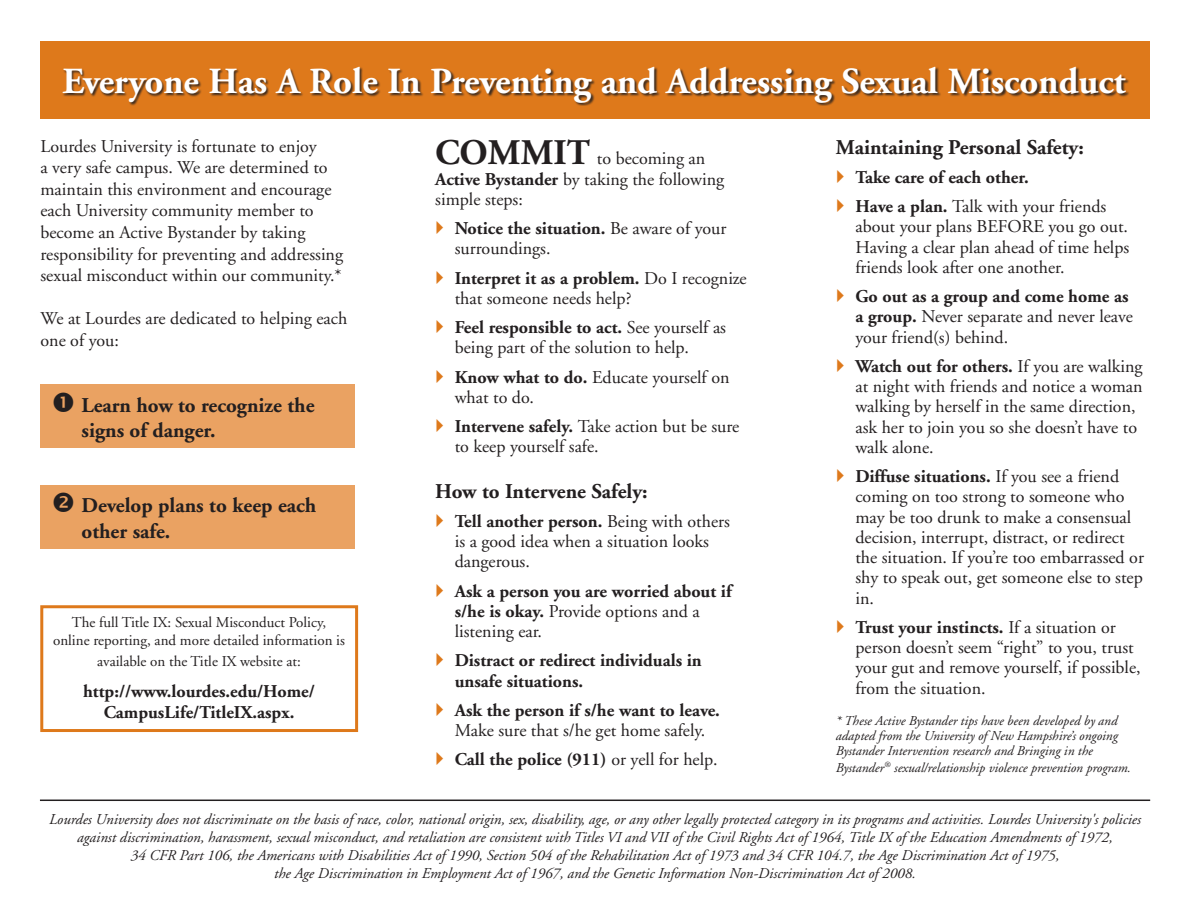
<style>
.page{position:relative;width:1188px;height:918px;background:#fff}
.page>*{position:absolute;margin:0;border:0;box-sizing:border-box;transform-origin:0 0}
.t1{font:700 36.75px "Adobe Garamond";color:#fff}
.t2{font:700 21px/25.2px "Adobe Garamond";color:#231f20}
.t3{font:18px/20.2px "Adobe Garamond";color:#231f20}
.t4{font:700 18px/20.2px "Adobe Garamond";color:#231f20}
.t5{font:italic 15px/18px "Adobe Garamond";color:#231f20;text-align:center}
.t6{font:15px/21.6px "Adobe Garamond";color:#231f20;text-align:center}
.t7{font:italic 13.5px/15px "Adobe Garamond";color:#231f20;text-align:justify}
.s1{font-weight:700;font-size:36px}
.s2{font-weight:700}
.s3{font-weight:400}
</style>
<div class="page">
<div style="left:41px;top:485px;width:314px;height:64px;background:#eaa262"></div>
<div style="left:40px;top:384px;width:315px;height:64px;background:#eaa262"></div>
<div style="left:40px;top:605px;width:318px;height:127px;border:3px solid #de791b"></div>
<div style="left:40px;top:41px;width:1110px;height:78px;background:#de791b"></div>
<div style="left:63px;top:67px;width:1067px;height:39px;background:#231f20;opacity:.85"></div>
<hr style="left:40px;top:800px;width:1110px;height:1px;background:#231f20">
<p class="t1" style="left:62px;top:61px;width:1065px">Everyone Has A Role In Preventing and Addressing Sexual Misconduct</p>
<p class="t3" style="left:435px;top:149px;width:290px"><span class="s1">COMMIT</span> to becoming an<br><span class="s2">Active Bystander</span> by taking the following simple steps:</p>
<p class="t3" style="left:455px;top:219px;width:273px"><span class="s2">Notice the situation.</span> Be aware of your surroundings.</p>
<p class="t3" style="left:455px;top:268px;width:294px"><span class="s2">Interpret it as a problem.</span> Do I recognize that someone needs help?</p>
<p class="t3" style="left:455px;top:318px;width:273px"><span class="s2">Feel responsible to act.</span> See yourself as being part of the solution to help.</p>
<p class="t3" style="left:455px;top:367px;width:276px"><span class="s2">Know what to do.</span> Educate yourself on what to do.</p>
<p class="t3" style="left:455px;top:417px;width:286px"><span class="s2">Intervene safely.</span> Take action but be sure to keep yourself safe.</p>
<p class="t2" style="left:435px;top:479px;width:214px">How to Intervene Safely:</p>
<p class="t3" style="left:455px;top:512px;width:277px"><span class="s2">Tell another person.</span> Being with others is a good idea when a situation looks dangerous.</p>
<p class="t4" style="left:455px;top:581px;width:278px">Ask a person you are worried about if</p>
<p class="t3" style="left:455px;top:602px;width:247px"><span class="s2">s/he is okay.</span> Provide options and a listening ear.</p>
<p class="t4" style="left:455px;top:651px;width:249px">Distract or redirect individuals in unsafe situations.</p>
<p class="t4" style="left:455px;top:700px;width:267px">Ask the person if s/he want to leave.<br><span class="s3">Make sure that s/he get home safely.</span></p>
<p class="t4" style="left:455px;top:750px;width:264px">Call the police (911) <span class="s3">or yell for help.</span></p>
<p class="t3" style="left:40px;top:135px;width:304px;line-height:21.6px">Lourdes University is fortunate to enjoy<br>a very safe campus. We are determined to maintain this environment and encourage each University community member to become an Active Bystander by taking responsibility for preventing and addressing sexual misconduct within our community.*</p>
<p class="t3" style="left:40px;top:308px;width:308px;line-height:21.6px">We at Lourdes are dedicated to helping each one of you:</p>
<p class="t2" style="left:836px;top:135px;width:249px">Maintaining Personal Safety:</p>
<p class="t4" style="left:855px;top:167px;width:175px">Take care of each other.</p>
<p class="t3" style="left:855px;top:197px;width:275px"><span class="s2">Have a plan.</span> Talk with your friends about your plans BEFORE you go out.<br>Having a clear plan ahead of time helps friends look after one another.</p>
<p class="t3" style="left:855px;top:287px;width:279px"><span class="s2">Go out as a group and come home as a group.</span> Never separate and never leave your friend(s) behind.</p>
<p class="t3" style="left:855px;top:357px;width:289px"><span class="s2">Watch out for others.</span> If you are walking at night with friends and notice a woman walking by herself in the same direction, ask her to join you so she doesn’t have to walk alone.</p>
<p class="t3" style="left:855px;top:467px;width:290px"><span class="s2">Diffuse situations.</span> If you see a friend coming on too strong to someone who may be too drunk to make a consensual decision, interrupt, distract, or redirect the situation. If you’re too embarrassed or shy to speak out, get someone else to step in.</p>
<p class="t3" style="left:855px;top:618px;width:287px"><span class="s2">Trust your instincts.</span> If a situation or person doesn’t seem “right” to you, trust your gut and remove yourself, if possible, from the situation.</p>
<p class="t7" style="left:836px;top:714px;width:283px">* These Active Bystander tips have been developed by and adapted from the University of New Hampshire’s ongoing Bystander Intervention research and Bringing in the</p>
<p class="t7" style="left:836px;top:760px;width:297px">Bystander<sup>®</sup> sexual/relationship violence prevention program.</p>
<p class="t5" style="left:49px;top:811px;width:1093px">Lourdes University does not discriminate on the basis of race, color, national origin, sex, disability, age, or any other legally protected category in its programs and activities. Lourdes University's policies against discrimination, harassment, sexual misconduct, and retaliation are consistent with Titles VI and VII of the Civil Rights Act of 1964, Title IX of the Education Amendments of 1972,</p>
<p class="t5" style="left:131px;top:847px;width:930px">34 CFR Part 106, the Americans with Disabilities Act of 1990, Section 504 of the Rehabilitation Act of 1973 and 34 CFR 104.7, the Age Discrimination Act of 1975,</p>
<p class="t5" style="left:274px;top:865px;width:643px">the Age Discrimination in Employment Act of 1967, and the Genetic Information Non-Discrimination Act of 2008.</p>
<p class="t2" style="left:82px;top:393px;width:235px">Learn how to recognize the signs of danger.</p>
<p class="t2" style="left:82px;top:494px;width:236px">Develop plans to keep each other safe.</p>
<p class="t6" style="left:72px;top:612px;width:256px">The full Title IX: Sexual Misconduct Policy,</p>
<p class="t6" style="left:53px;top:630px;width:293px">online reporting, and more detailed information is available on the Title IX website at:</p>
<p class="t4" style="left:83px;top:681px;width:233px;line-height:21.6px;text-align:center">http://www.lourdes.edu/Home/<br>CampusLife/TitleIX.aspx.</p>
</div>
